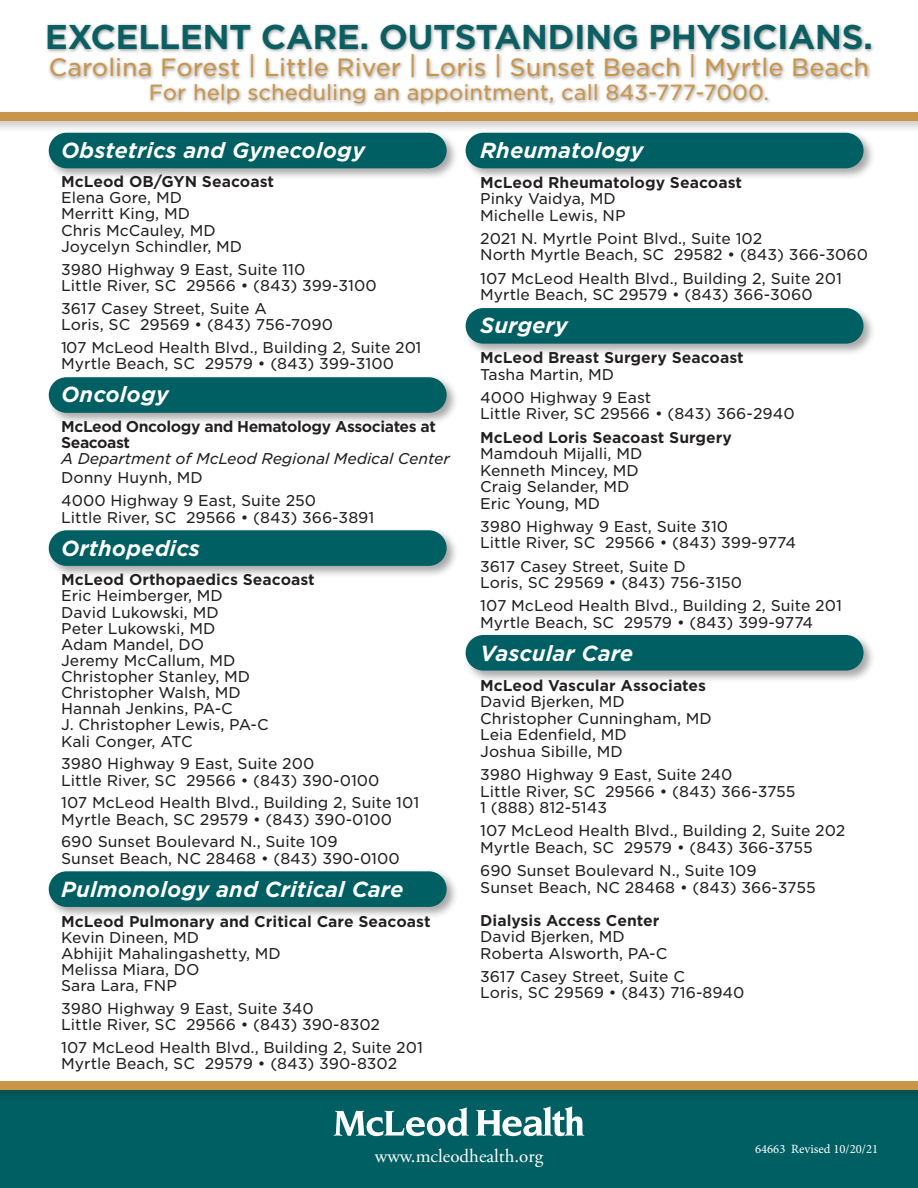
<style>
.page{position:relative;width:918px;height:1188px;background:#fff}
.page>*{position:absolute;margin:0;border:0;box-sizing:border-box;transform-origin:0 0}
.t1{font:700 33px "Gotham S Sm";letter-spacing:-.02em;color:#0b5f62}
.t2{font:24px "Gotham S Sm";color:#c99549}
.t3{font:italic 700 21px "Gotham S Sm";color:#fff}
.t4{font:21px "Gotham S Sm";color:#c99549}
.t5{font:18.9px "Adobe Garamond Pro";color:#fff}
.t6{font:15px/16.5px "Gotham S Sm";color:#231f20}
.t7{font:700 15px "Gotham S Sm";color:#231f20}
.t8{font:700 15px/16.2px "Gotham S Sm";letter-spacing:-.03em;color:#231f20}
.t9{font:italic 15px "Gotham S Sm";letter-spacing:-.01em;color:#231f20}
.t10{font:12.6px "Minion Pro";color:#fff}
</style>
<div class="page">
<div style="left:0;top:1088px;width:918px;height:100px;background:#005f62"></div>
<div style="left:0;top:1078px;width:918px;height:25px;background:#231f20;opacity:.25"></div>
<div style="left:0;top:1081px;width:918px;height:9px;background:#c99549"></div>
<div style="left:463px;top:305px;width:413px;height:51px;background:#231f20;opacity:.4"></div>
<div style="left:466px;top:308px;width:398px;height:36px;background:#005f62;border-radius:18px"></div>
<div style="left:463px;top:632px;width:413px;height:51px;background:#231f20;opacity:.4"></div>
<div style="left:466px;top:635px;width:398px;height:36px;background:#005f62;border-radius:18px"></div>
<div style="left:46px;top:130px;width:413px;height:51px;background:#231f20;opacity:.4"></div>
<div style="left:49px;top:133px;width:398px;height:35px;background:#005f62;border-radius:18px"></div>
<div style="left:46px;top:527px;width:413px;height:51px;background:#231f20;opacity:.4"></div>
<div style="left:49px;top:530px;width:398px;height:36px;background:#005f62;border-radius:18px"></div>
<div style="left:46px;top:868px;width:413px;height:51px;background:#231f20;opacity:.4"></div>
<div style="left:49px;top:871px;width:398px;height:36px;background:#005f62;border-radius:18px"></div>
<div style="left:46px;top:374px;width:413px;height:51px;background:#231f20;opacity:.4"></div>
<div style="left:49px;top:377px;width:398px;height:36px;background:#005f62;border-radius:18px"></div>
<div style="left:463px;top:130px;width:413px;height:51px;background:#231f20;opacity:.4"></div>
<div style="left:466px;top:133px;width:398px;height:35px;background:#005f62;border-radius:18px"></div>
<svg style="left:334px;top:1107px;width:135px;height:29px"></svg>
<svg style="left:476px;top:1106px;width:108px;height:30px"></svg>
<div style="left:0;top:109px;width:918px;height:24px;background:#231f20;opacity:.25"></div>
<div style="left:0;top:112px;width:918px;height:9px;background:#c99549"></div>
<div style="left:45px;top:23px;width:830px;height:84px;background:#231f20;opacity:.45"></div>
<p class="t1" style="left:45px;top:14px;width:830px">EXCELLENT CARE. OUTSTANDING PHYSICIANS.</p>
<p class="t2" style="left:49px;top:51px;width:822px">Carolina Forest | Little River | Loris | Sunset Beach | Myrtle Beach</p>
<p class="t4" style="left:149px;top:78px;width:622px">For help scheduling an appointment, call 843-777-7000.</p>
<p class="t3" style="left:61px;top:135px;width:305px">Obstetrics and Gynecology</p>
<p class="t7" style="left:61px;top:171px;width:214px">McLeod OB/GYN Seacoast</p>
<p class="t6" style="left:61px;top:189px;width:122px">Elena Gore, MD</p>
<p class="t6" style="left:61px;top:205px;width:130px">Merritt King, MD</p>
<p class="t6" style="left:61px;top:222px;width:183px">Chris McCauley, MD<br>Joycelyn Schindler, MD</p>
<p class="t6" style="left:61px;top:260px;width:246px">3980 Highway 9 East, Suite 110</p>
<p class="t6" style="left:61px;top:277px;width:317px">Little River, SC 29566 • (843) 399-3100</p>
<p class="t6" style="left:61px;top:299px;width:207px">3617 Casey Street, Suite A</p>
<p class="t6" style="left:61px;top:316px;width:273px">Loris, SC 29569 • (843) 756-7090</p>
<p class="t6" style="left:61px;top:338px;width:362px">107 McLeod Health Blvd., Building 2, Suite 201</p>
<p class="t6" style="left:61px;top:355px;width:334px">Myrtle Beach, SC 29579 • (843) 399-3100</p>
<p class="t3" style="left:61px;top:380px;width:109px">Oncology</p>
<p class="t8" style="left:61px;top:418px;width:376px">McLeod Oncology and Hematology Associates at<br>Seacoast</p>
<p class="t9" style="left:61px;top:448px;width:390px">A Department of McLeod Regional Medical Center</p>
<p class="t6" style="left:61px;top:469px;width:143px">Donny Huynh, MD</p>
<p class="t6" style="left:61px;top:492px;width:257px">4000 Highway 9 East, Suite 250</p>
<p class="t6" style="left:61px;top:509px;width:315px">Little River, SC 29566 • (843) 366-3891</p>
<p class="t3" style="left:61px;top:533px;width:140px">Orthopedics</p>
<p class="t7" style="left:61px;top:569px;width:255px">McLeod Orthopaedics Seacoast</p>
<p class="t6" style="left:61px;top:587px;width:163px">Eric Heimberger, MD</p>
<p class="t6" style="left:61px;top:603px;width:159px">David Lukowski, MD</p>
<p class="t6" style="left:61px;top:620px;width:156px">Peter Lukowski, MD</p>
<p class="t6" style="left:61px;top:636px;width:144px">Adam Mandel, DO</p>
<p class="t6" style="left:61px;top:652px;width:176px">Jeremy McCallum, MD</p>
<p class="t6" style="left:61px;top:668px;width:191px">Christopher Stanley, MD</p>
<p class="t6" style="left:61px;top:684px;width:181px">Christopher Walsh, MD</p>
<p class="t6" style="left:61px;top:700px;width:173px">Hannah Jenkins, PA-C</p>
<p class="t6" style="left:61px;top:716px;width:209px">J. Christopher Lewis, PA-C</p>
<p class="t6" style="left:61px;top:732px;width:133px">Kali Conger, ATC</p>
<p class="t6" style="left:61px;top:755px;width:255px">3980 Highway 9 East, Suite 200</p>
<p class="t6" style="left:61px;top:771px;width:320px">Little River, SC 29566 • (843) 390-0100</p>
<p class="t6" style="left:61px;top:794px;width:360px">107 McLeod Health Blvd., Building 2, Suite 101</p>
<p class="t6" style="left:61px;top:810px;width:332px">Myrtle Beach, SC 29579 • (843) 390-0100</p>
<p class="t6" style="left:61px;top:833px;width:340px">690 Sunset Boulevard N., Suite 109<br>Sunset Beach, NC 28468 • (843) 390-0100</p>
<p class="t3" style="left:61px;top:875px;width:344px">Pulmonology and Critical Care</p>
<p class="t7" style="left:61px;top:911px;width:371px">McLeod Pulmonary and Critical Care Seacoast</p>
<p class="t6" style="left:61px;top:929px;width:139px">Kevin Dineen, MD</p>
<p class="t6" style="left:61px;top:945px;width:221px">Abhijit Mahalingashetty, MD</p>
<p class="t6" style="left:61px;top:961px;width:140px">Melissa Miara, DO</p>
<p class="t6" style="left:61px;top:977px;width:117px">Sara Lara, FNP</p>
<p class="t6" style="left:61px;top:1000px;width:254px">3980 Highway 9 East, Suite 340</p>
<p class="t6" style="left:61px;top:1016px;width:320px">Little River, SC 29566 • (843) 390-8302</p>
<p class="t6" style="left:61px;top:1039px;width:363px">107 McLeod Health Blvd., Building 2, Suite 201</p>
<p class="t6" style="left:61px;top:1055px;width:338px">Myrtle Beach, SC 29579 • (843) 390-8302</p>
<p class="t3" style="left:480px;top:135px;width:165px">Rheumatology</p>
<p class="t7" style="left:480px;top:172px;width:263px">McLeod Rheumatology Seacoast</p>
<p class="t6" style="left:480px;top:190px;width:137px">Pinky Vaidya, MD</p>
<p class="t6" style="left:480px;top:206px;width:147px">Michelle Lewis, NP</p>
<p class="t6" style="left:480px;top:230px;width:284px">2021 N. Myrtle Point Blvd., Suite 102</p>
<p class="t6" style="left:480px;top:246px;width:389px">North Myrtle Beach, SC 29582 • (843) 366-3060</p>
<p class="t6" style="left:480px;top:269px;width:363px">107 McLeod Health Blvd., Building 2, Suite 201</p>
<p class="t6" style="left:480px;top:286px;width:334px">Myrtle Beach, SC 29579 • (843) 366-3060</p>
<p class="t3" style="left:480px;top:311px;width:89px">Surgery</p>
<p class="t7" style="left:480px;top:347px;width:265px">McLeod Breast Surgery Seacoast</p>
<p class="t6" style="left:480px;top:365px;width:135px">Tasha Martin, MD</p>
<p class="t6" style="left:480px;top:389px;width:173px">4000 Highway 9 East</p>
<p class="t6" style="left:480px;top:405px;width:316px">Little River, SC 29566 • (843) 366-2940</p>
<p class="t7" style="left:480px;top:427px;width:253px">McLeod Loris Seacoast Surgery</p>
<p class="t6" style="left:480px;top:445px;width:164px">Mamdouh Mijalli, MD</p>
<p class="t6" style="left:480px;top:461px;width:160px">Kenneth Mincey, MD</p>
<p class="t6" style="left:480px;top:478px;width:151px">Craig Selander, MD</p>
<p class="t6" style="left:480px;top:494px;width:121px">Eric Young, MD</p>
<p class="t6" style="left:480px;top:518px;width:249px">3980 Highway 9 East, Suite 310</p>
<p class="t6" style="left:480px;top:534px;width:317px">Little River, SC 29566 • (843) 399-9774</p>
<p class="t6" style="left:480px;top:557px;width:207px">3617 Casey Street, Suite D</p>
<p class="t6" style="left:480px;top:574px;width:264px">Loris, SC 29569 • (843) 756-3150</p>
<p class="t6" style="left:480px;top:597px;width:363px">107 McLeod Health Blvd., Building 2, Suite 201</p>
<p class="t6" style="left:480px;top:614px;width:334px">Myrtle Beach, SC 29579 • (843) 399-9774</p>
<p class="t3" style="left:480px;top:639px;width:155px">Vascular Care</p>
<p class="t7" style="left:480px;top:675px;width:227px">McLeod Vascular Associates</p>
<p class="t6" style="left:480px;top:693px;width:146px">David Bjerken, MD</p>
<p class="t6" style="left:480px;top:710px;width:233px">Christopher Cunningham, MD</p>
<p class="t6" style="left:480px;top:726px;width:148px">Leia Edenfield, MD</p>
<p class="t6" style="left:480px;top:743px;width:144px">Joshua Sibille, MD</p>
<p class="t6" style="left:480px;top:766px;width:254px">3980 Highway 9 East, Suite 240</p>
<p class="t6" style="left:480px;top:782px;width:317px">Little River, SC 29566 • (843) 366-3755</p>
<p class="t6" style="left:480px;top:799px;width:128px">1 (888) 812-5143</p>
<p class="t6" style="left:480px;top:822px;width:367px">107 McLeod Health Blvd., Building 2, Suite 202</p>
<p class="t6" style="left:480px;top:839px;width:334px">Myrtle Beach, SC 29579 • (843) 366-3755</p>
<p class="t6" style="left:480px;top:862px;width:337px">690 Sunset Boulevard N., Suite 109<br>Sunset Beach, NC 28468 • (843) 366-3755</p>
<p class="t7" style="left:480px;top:910px;width:181px">Dialysis Access Center</p>
<p class="t6" style="left:480px;top:928px;width:146px">David Bjerken, MD</p>
<p class="t6" style="left:480px;top:944px;width:189px">Roberta Alsworth, PA-C</p>
<p class="t6" style="left:480px;top:968px;width:206px">3617 Casey Street, Suite C</p>
<p class="t6" style="left:480px;top:984px;width:266px">Loris, SC 29569 • (843) 716-8940</p>
<p class="t5" style="left:375px;top:1145px;width:170px">www.mcleodhealth.org</p>
<p class="t10" style="left:755px;top:1141px;width:125px">64663 Revised 10/20/21</p>
</div>
